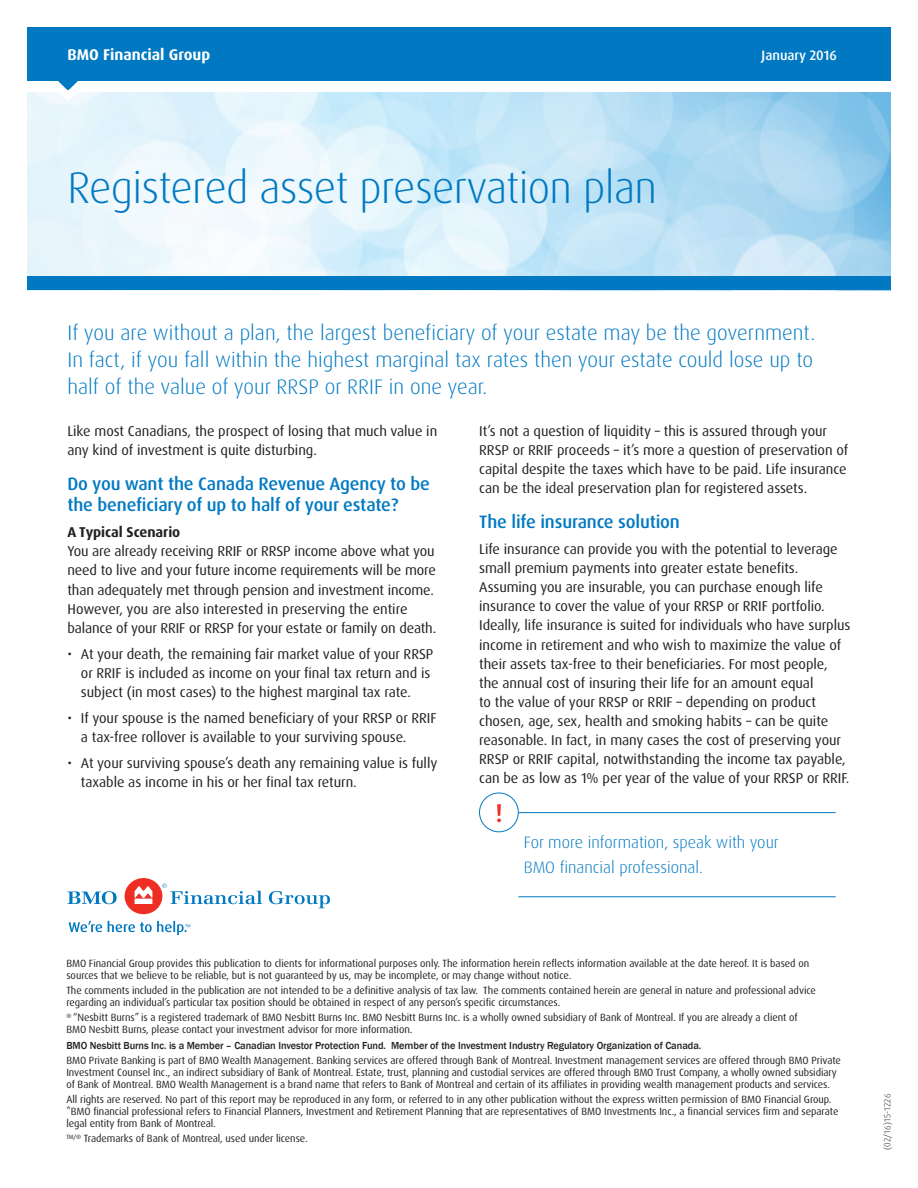
<style>
.page{position:relative;width:918px;height:1188px;background:#fff}
.page>*{position:absolute;margin:0;border:0;box-sizing:border-box;transform-origin:0 0}
.t1{font:300 44.25px "Dax Pro";letter-spacing:-.015em;color:#0079c2}
.t2{font:500 25.65px "Dax Pro";color:#ee2e22}
.t3{font:300 21px/27px "Dax Pro";color:#0079c2;text-align:justify}
.t4{font:500 18px/21.6px "Dax Pro";letter-spacing:-.01em;color:#0079c2}
.t5{font:300 16.5px/24.8px "Dax Pro";color:#0079c2}
.t6{font:700 15.6px "Dax Pro";color:#fff}
.t7{font:14.25px/19px "Dax Pro";letter-spacing:-.005em;color:#231f20}
.t8{font:700 14.25px "Dax Pro";letter-spacing:-.005em;color:#231f20}
.t9{font:500 13.65px "Dax Pro";color:#fff}
.t10{font:10.5px/12px "Dax Pro";letter-spacing:-.005em;color:#231f20}
.t11{font:500 10.5px "Franklin Gothic";letter-spacing:-.005em;color:#231f20}
.t12{font:300 9px "Dax Pro";letter-spacing:.025em;color:#231f20}
</style>
<div class="page">
<img style="left:27px;top:92px;width:864px;height:185px">
<div style="left:27px;top:277px;width:864px;height:13px;background:#0079c2"></div>
<div style="left:27px;top:27px;width:864px;height:54px;background:#0079c2"></div>
<svg style="left:58px;top:81px;width:20px;height:19px"></svg>
<hr style="left:518px;top:896px;width:318px;height:1px;background:#0079c2">
<hr style="left:518px;top:812px;width:318px;height:1px;background:#0079c2">
<div style="left:479px;top:793px;width:40px;height:39px;border:1px solid #0079c2;border-radius:50%"></div>
<svg style="left:67px;top:891px;width:50px;height:13px"></svg>
<div style="left:125px;top:878px;width:37px;height:36px;background:#ee2e22;border-radius:50%"></div>
<svg style="left:135px;top:886px;width:17px;height:18px"></svg>
<svg style="left:162px;top:884px;width:100px;height:20px"></svg>
<svg style="left:269px;top:891px;width:61px;height:17px"></svg>
<svg style="left:69px;top:921px;width:33px;height:11px"></svg>
<svg style="left:108px;top:921px;width:82px;height:14px"></svg>
<h3 class="t6" style="left:68px;top:45px;width:144px">BMO Financial Group</h3>
<h1 class="t1" style="left:68px;top:159px;width:591px">Registered asset preservation plan</h1>
<h3 class="t9" style="left:762px;top:46px;width:77px">January 2016</h3>
<h3 class="t3" style="left:68px;top:320px;width:749px">If you are without a plan, the largest beneficiary of your estate may be the government.<br>In fact, if you fall within the highest marginal tax rates then your estate could lose up to half of the value of your RRSP or RRIF in one year.</h3>
<h3 class="t7" style="left:68px;top:421px;width:371px">Like most Canadians, the prospect of losing that much value in any kind of investment is quite disturbing.</h3>
<h3 class="t4" style="left:68px;top:473px;width:364px">Do you want the Canada Revenue Agency to be the beneficiary of up to half of your estate?</h3>
<h3 class="t8" style="left:68px;top:523px;width:114px">A Typical Scenario</h3>
<p class="t7" style="left:68px;top:542px;width:370px">You are already receiving RRIF or RRSP income above what you need to live and your future income requirements will be more than adequately met through pension and investment income.<br>However, you are also interested in preserving the entire balance of your RRIF or RRSP for your estate or family on death.</p>
<h3 class="t7" style="left:81px;top:644px;width:354px;text-indent:-13px">• At your death, the remaining fair market value of your RRSP or RRIF is included as income on your final tax return and is subject (in most cases) to the highest marginal tax rate.</h3>
<h3 class="t7" style="left:81px;top:708px;width:357px;text-indent:-13px">• If your spouse is the named beneficiary of your RRSP or RRIF a tax-free rollover is available to your surviving spouse.</h3>
<h3 class="t7" style="left:81px;top:753px;width:358px;text-indent:-13px">• At your surviving spouse’s death any remaining value is fully taxable as income in his or her final tax return.</h3>
<p class="t7" style="left:479px;top:421px;width:371px">It’s not a question of liquidity – this is assured through your RRSP or RRIF proceeds – it’s more a question of preservation of capital despite the taxes which have to be paid. Life insurance can be the ideal preservation plan for registered assets.</p>
<h3 class="t4" style="left:479px;top:511px;width:202px">The life insurance solution</h3>
<p class="t7" style="left:479px;top:540px;width:373px">Life insurance can provide you with the potential to leverage small premium payments into greater estate benefits.<br>Assuming you are insurable, you can purchase enough life insurance to cover the value of your RRSP or RRIF portfolio.<br>Ideally, life insurance is suited for individuals who have surplus income in retirement and who wish to maximize the value of their assets tax-free to their beneficiaries. For most people, the annual cost of insuring their life for an amount equal<br>to the value of your RRSP or RRIF – depending on product chosen, age, sex, health and smoking habits – can be quite reasonable. In fact, in many cases the cost of preserving your RRSP or RRIF capital, notwithstanding the income tax payable, can be as low as 1% per year of the value of your RRSP or RRIF.</p>
<h2 class="t2" style="left:495px;top:797px;width:9px">!</h2>
<h3 class="t5" style="left:524px;top:830px;width:257px">For more information, speak with your<br>BMO financial professional.</h3>
<p class="t10" style="left:66px;top:957px;width:744px">BMO Financial Group provides this publication to clients for informational purposes only. The information herein reflects information available at the date hereof. It is based on sources that we believe to be reliable, but is not guaranteed by us, may be incomplete, or may change without notice.</p>
<p class="t10" style="left:66px;top:985px;width:751px">The comments included in the publication are not intended to be a definitive analysis of tax law. The comments contained herein are general in nature and professional advice regarding an individual’s particular tax position should be obtained in respect of any person’s specific circumstances.</p>
<p class="t10" style="left:66px;top:1012px;width:733px"><sup>®</sup> “Nesbitt Burns” is a registered trademark of BMO Nesbitt Burns Inc. BMO Nesbitt Burns Inc. is a wholly owned subsidiary of Bank of Montreal. If you are already a client of<br>BMO Nesbitt Burns, please contact your investment advisor for more information.</p>
<p class="t11" style="left:66px;top:1039px;width:636px">BMO Nesbitt Burns Inc. is a Member – Canadian Investor Protection Fund. Member of the Investment Industry Regulatory Organization of Canada.</p>
<p class="t10" style="left:66px;top:1054px;width:776px">BMO Private Banking is part of BMO Wealth Management. Banking services are offered through Bank of Montreal. Investment management services are offered through BMO Private<br>Investment Counsel Inc., an indirect subsidiary of Bank of Montreal. Estate, trust, planning and custodial services are offered through BMO Trust Company, a wholly owned subsidiary of Bank of Montreal. BMO Wealth Management is a brand name that refers to Bank of Montreal and certain of its affiliates in providing wealth management products and services.</p>
<p class="t10" style="left:66px;top:1094px;width:774px">All rights are reserved. No part of this report may be reproduced in any form, or referred to in any other publication without the express written permission of BMO Financial Group. *BMO financial professional refers to Financial Planners, Investment and Retirement Planning that are representatives of BMO Investments Inc., a financial services firm and separate legal entity from Bank of Montreal.</p>
<p class="t10" style="left:66px;top:1133px;width:243px"><sup>TM/®</sup> Trademarks of Bank of Montreal, used under license.</p>
<p class="t12" style="left:882px;top:1150px;width:58px;rotate:-90deg">(02/16)15-1226</p>
</div>
